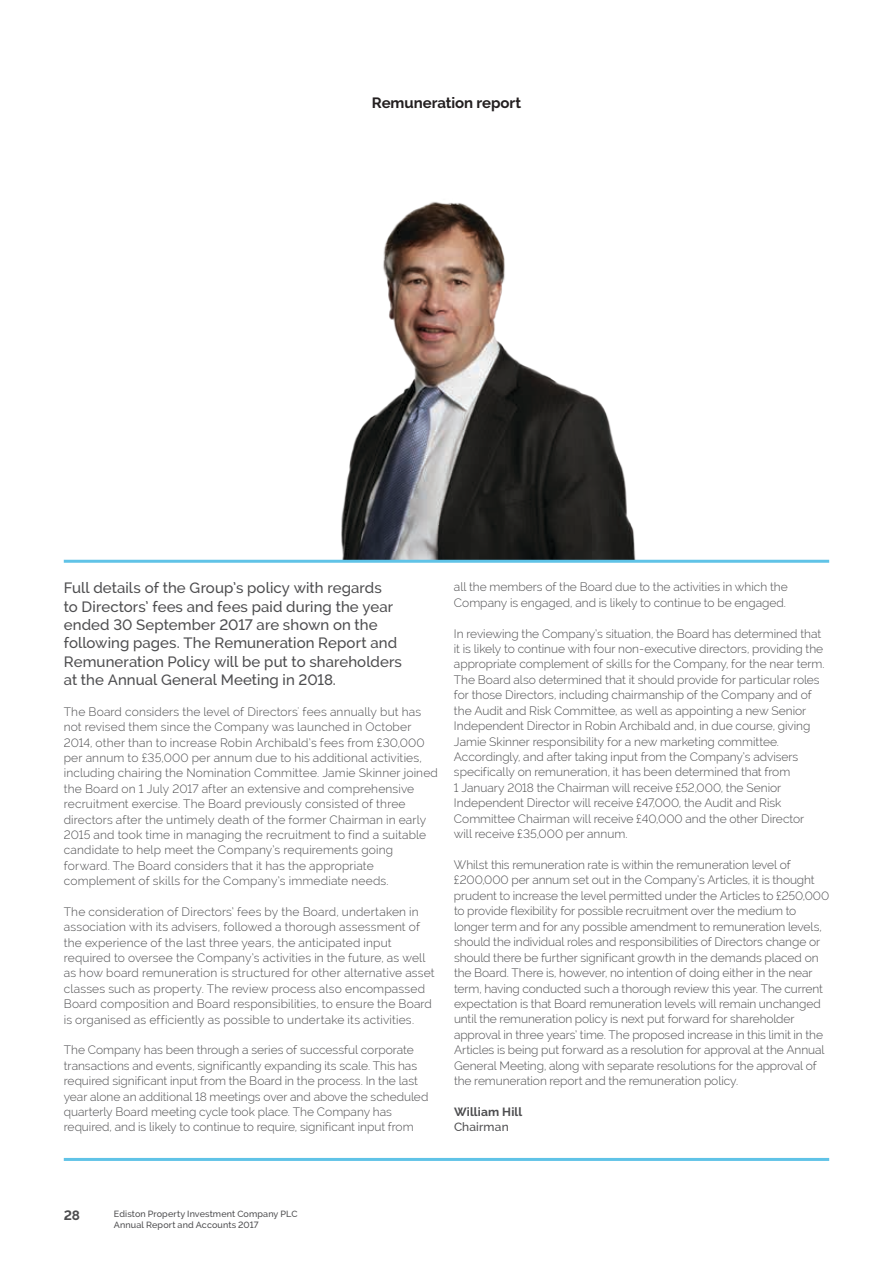
<style>
.page{position:relative;width:893px;height:1263px;background:#fff}
.page>*{position:absolute;margin:0;border:0;box-sizing:border-box;transform-origin:0 0}
.t1{font:500 15px/18.3px "Raleway";letter-spacing:.005em;color:#4d4d4f}
.t2{font:700 15px "Raleway";letter-spacing:-.005em;color:#231f20}
.t3{font:700 13.5px "Raleway";color:#4d4d4f}
.t4{font:300 12px/15.5px "Raleway";color:#4d4d4f}
.t5{font:700 12px "Raleway";letter-spacing:.015em;color:#4d4d4f}
.t6{font:500 12px "Raleway";letter-spacing:.01em;color:#4d4d4f}
.t7{font:500 9px/10.5px "Raleway";letter-spacing:.01em;color:#4d4d4f}
</style>
<div class="page">
<img style="left:274px;top:202px;width:368px;height:358px">
<hr style="left:64px;top:1158px;width:765px;height:3px;background:#60c3e7">
<hr style="left:64px;top:560px;width:765px;height:3px;background:#60c3e7">
<p class="t2" style="left:372px;top:95px;width:151px">Remuneration report</p>
<p class="t1" style="left:64px;top:579px;width:340px">Full details of the Group’s policy with regards<br>to Directors’ fees and fees paid during the year ended 30 September 2017 are shown on the following pages. The Remuneration Report and Remuneration Policy will be put to shareholders at the Annual General Meeting in 2018.</p>
<p class="t4" style="left:64px;top:704px;width:376px">The Board considers the level of Directors' fees annually but has not revised them since the Company was launched in October 2014, other than to increase Robin Archibald’s fees from £30,000 per annum to £35,000 per annum due to his additional activities, including chairing the Nomination Committee. Jamie Skinner joined the Board on 1 July 2017 after an extensive and comprehensive recruitment exercise. The Board previously consisted of three directors after the untimely death of the former Chairman in early 2015 and took time in managing the recruitment to find a suitable candidate to help meet the Company’s requirements going forward. The Board considers that it has the appropriate complement of skills for the Company’s immediate needs.</p>
<p class="t4" style="left:64px;top:904px;width:372px">The consideration of Directors’ fees by the Board, undertaken in association with its advisers, followed a thorough assessment of the experience of the last three years, the anticipated input required to oversee the Company’s activities in the future, as well as how board remuneration is structured for other alternative asset classes such as property. The review process also encompassed Board composition and Board responsibilities, to ensure the Board is organised as efficiently as possible to undertake its activities.</p>
<p class="t4" style="left:64px;top:1042px;width:366px">The Company has been through a series of successful corporate transactions and events, significantly expanding its scale. This has required significant input from the Board in the process. In the last year alone an additional 18 meetings over and above the scheduled quarterly Board meeting cycle took place. The Company has required, and is likely to continue to require, significant input from</p>
<p class="t4" style="left:454px;top:579px;width:335px">all the members of the Board due to the activities in which the<br>Company is engaged, and is likely to continue to be engaged.</p>
<p class="t4" style="left:454px;top:625px;width:372px">In reviewing the Company’s situation, the Board has determined that it is likely to continue with four non-executive directors, providing the appropriate complement of skills for the Company, for the near term.<br>The Board also determined that it should provide for particular roles for those Directors, including chairmanship of the Company and of the Audit and Risk Committee, as well as appointing a new Senior Independent Director in Robin Archibald and, in due course, giving Jamie Skinner responsibility for a new marketing committee.<br>Accordingly, and after taking input from the Company’s advisers specifically on remuneration, it has been determined that from<br>1 January 2018 the Chairman will receive £52,000, the Senior Independent Director will receive £47,000, the Audit and Risk Committee Chairman will receive £40,000 and the other Director will receive £35,000 per annum.</p>
<p class="t4" style="left:454px;top:857px;width:377px">Whilst this remuneration rate is within the remuneration level of £200,000 per annum set out in the Company’s Articles, it is thought prudent to increase the level permitted under the Articles to £250,000 to provide flexibility for possible recruitment over the medium to longer term and for any possible amendment to remuneration levels, should the individual roles and responsibilities of Directors change or should there be further significant growth in the demands placed on the Board. There is, however, no intention of doing either in the near term, having conducted such a thorough review this year. The current expectation is that Board remuneration levels will remain unchanged until the remuneration policy is next put forward for shareholder approval in three years’ time. The proposed increase in this limit in the Articles is being put forward as a resolution for approval at the Annual General Meeting, along with separate resolutions for the approval of the remuneration report and the remuneration policy.</p>
<p class="t5" style="left:454px;top:1105px;width:70px">William Hill</p>
<p class="t6" style="left:454px;top:1120px;width:56px">Chairman</p>
<p class="t3" style="left:64px;top:1208px;width:18px">28</p>
<p class="t7" style="left:114px;top:1209px;width:185px">Ediston Property Investment Company PLC<br>Annual Report and Accounts 2017</p>
</div>
